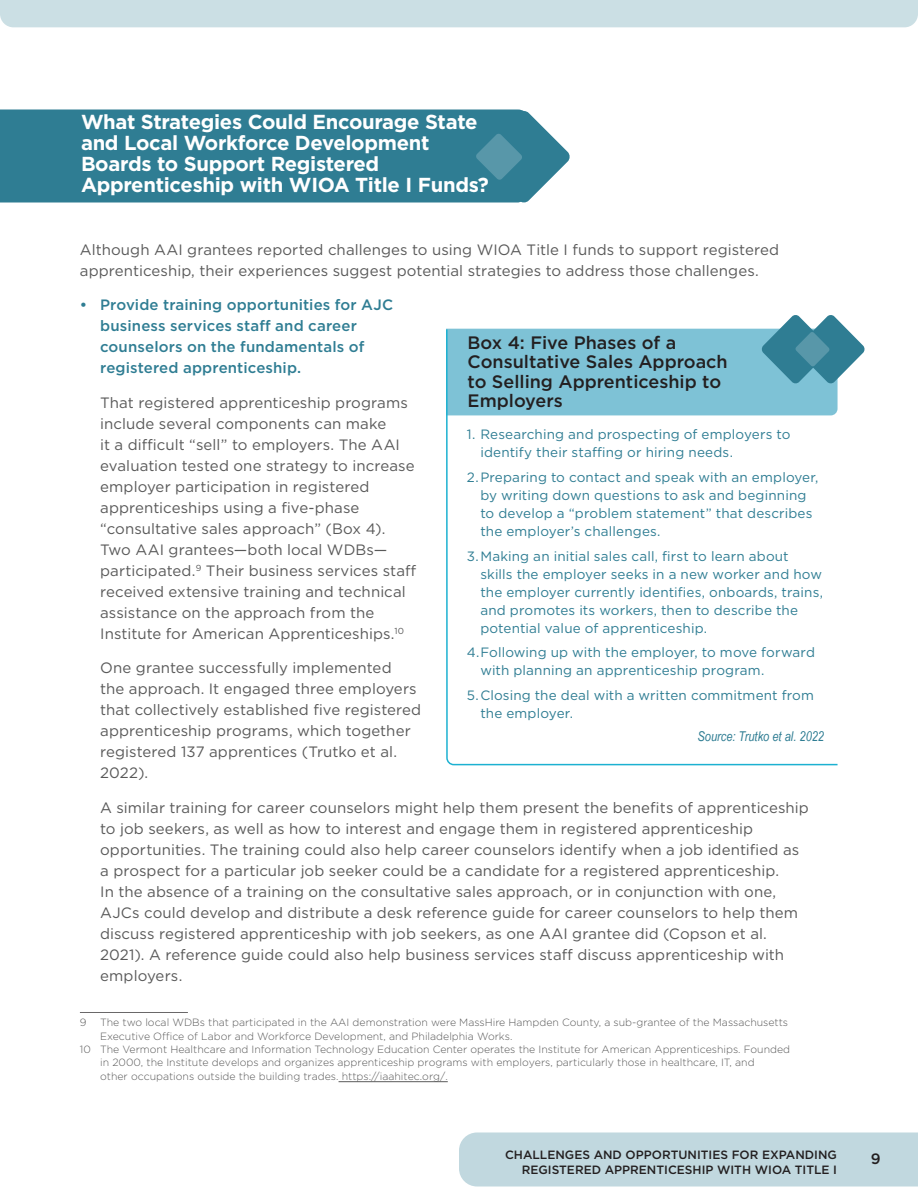
<style>
.page{position:relative;width:918px;height:1188px;background:#fff}
.page>*{position:absolute;margin:0;border:0;box-sizing:border-box;transform-origin:0 0}
.t1{font:700 20.25px/21px "Gotham";letter-spacing:-.015em;color:#fff}
.t2{font:500 18px/19.5px "Gotham";color:#231f20}
.t3{font:15px/21px "Gotham";letter-spacing:.005em;color:#595959}
.t4{font:500 15px/21px "Gotham";letter-spacing:.01em;color:#2f7d93}
.t5{font:500 15px "Gotham";color:#231f20}
.t6{font:13.5px/18px "Gotham";letter-spacing:.01em;color:#2f7d93}
.t7{font:italic 13.5px "Arial Narrow";color:#2f7d93}
.t8{font:500 12px/15px "Gotham";color:#231f20;text-align:right}
.Footnotes{font:300 10.5px/13.5px "Gotham";color:#595959}
</style>
<div class="page">
<div style="left:0;top:0;width:918px;height:27px;background:#cbdfe4"></div>
<div style="left:459px;top:1132px;width:459px;height:54px;background:#c1d8df"></div>
<hr style="left:80px;top:1012px;width:108px;height:1px;background:#6a6869">
<div style="left:0;top:110px;width:476px;height:92px;background:#2f7d93"></div>
<svg style="left:476px;top:110px;width:94px;height:93px"></svg>
<svg style="left:446px;top:415px;width:392px;height:351px"></svg>
<svg style="left:446px;top:315px;width:419px;height:100px"></svg>
<hr style="left:339px;top:1081px;width:109px;height:1px;background:#595959">
<h2 class="t1" style="left:81px;top:111px;width:409px">What Strategies Could Encourage State and Local Workforce Development Boards to Support Registered Apprenticeship with WIOA Title I Funds?</h2>
<p class="t3" style="left:80px;top:239px;width:701px">Although AAI grantees reported challenges to using WIOA Title I funds to support registered apprenticeship, their experiences suggest potential strategies to address those challenges.</p>
<p class="t4" style="left:100px;top:295px;width:295px;text-indent:-20px">• Provide training opportunities for AJC business services staff and career counselors on the fundamentals of registered apprenticeship.</p>
<p class="t3" style="left:100px;top:392px;width:318px">That registered apprenticeship programs include several components can make<br>it a difficult “sell” to employers. The AAI evaluation tested one strategy to increase employer participation in registered apprenticeships using a five-phase “consultative sales approach” (Box 4).<br>Two AAI grantees—both local WDBs— participated.<sup>9</sup> Their business services staff</p>
<p class="t3" style="left:100px;top:581px;width:307px">received extensive training and technical assistance on the approach from the<br>Institute for American Apprenticeships.<sup>10</sup></p>
<p class="t3" style="left:100px;top:657px;width:323px">One grantee successfully implemented<br>the approach. It engaged three employers that collectively established five registered apprenticeship programs, which together registered 137 apprentices (Trutko et al.<br>2022).</p>
<p class="t3" style="left:100px;top:797px;width:710px">A similar training for career counselors might help them present the benefits of apprenticeship to job seekers, as well as how to interest and engage them in registered apprenticeship opportunities. The training could also help career counselors identify when a job identified as a prospect for a particular job seeker could be a candidate for a registered apprenticeship.<br>In the absence of a training on the consultative sales approach, or in conjunction with one, AJCs could develop and distribute a desk reference guide for career counselors to help them discuss registered apprenticeship with job seekers, as one AAI grantee did (Copson et al.<br>2021). A reference guide could also help business services staff discuss apprenticeship with employers.</p>
<p class="t2" style="left:468px;top:332px;width:262px">Box 4: Five Phases of a<br>Consultative Sales Approach to Selling Apprenticeship to<br>Employers</p>
<p class="t6" style="left:480px;top:425px;width:312px;text-indent:-14px">1. Researching and prospecting of employers to identify their staffing or hiring needs.</p>
<p class="t6" style="left:480px;top:468px;width:340px;text-indent:-14px">2. Preparing to contact and speak with an employer, by writing down questions to ask and beginning to develop a “problem statement” that describes the employer’s challenges.</p>
<p class="t6" style="left:480px;top:547px;width:344px;text-indent:-14px">3. Making an initial sales call, first to learn about skills the employer seeks in a new worker and how the employer currently identifies, onboards, trains, and promotes its workers, then to describe the potential value of apprenticeship.</p>
<p class="t6" style="left:480px;top:643px;width:336px;text-indent:-14px">4. Following up with the employer, to move forward with planning an apprenticeship program.</p>
<p class="t6" style="left:480px;top:686px;width:335px;text-indent:-14px">5. Closing the deal with a written commitment from the employer.</p>
<p class="t7" style="left:698px;top:727px;width:128px">Source: Trutko et al. 2022</p>
<p class="Footnotes" style="left:80px;top:1015px;width:8px">9</p>
<p class="Footnotes" style="left:100px;top:1015px;width:690px">The two local WDBs that participated in the AAI demonstration were MassHire Hampden County, a sub-grantee of the Massachusetts<br>Executive Office of Labor and Workforce Development, and Philadelphia Works.</p>
<p class="Footnotes" style="left:100px;top:1042px;width:691px;text-indent:-20px">10 The Vermont Healthcare and Information Technology Education Center operates the Institute for American Apprenticeships. Founded in 2000, the Institute develops and organizes apprenticeship programs with employers, particularly those in healthcare, IT, and<br>other occupations outside the building trades. https://iaahitec.org/.</p>
<p class="t8" style="left:505px;top:1148px;width:333px">CHALLENGES AND OPPORTUNITIES FOR EXPANDING<br>REGISTERED APPRENTICESHIP WITH WIOA TITLE I</p>
<p class="t5" style="left:871px;top:1149px;width:11px">9</p>
</div>
